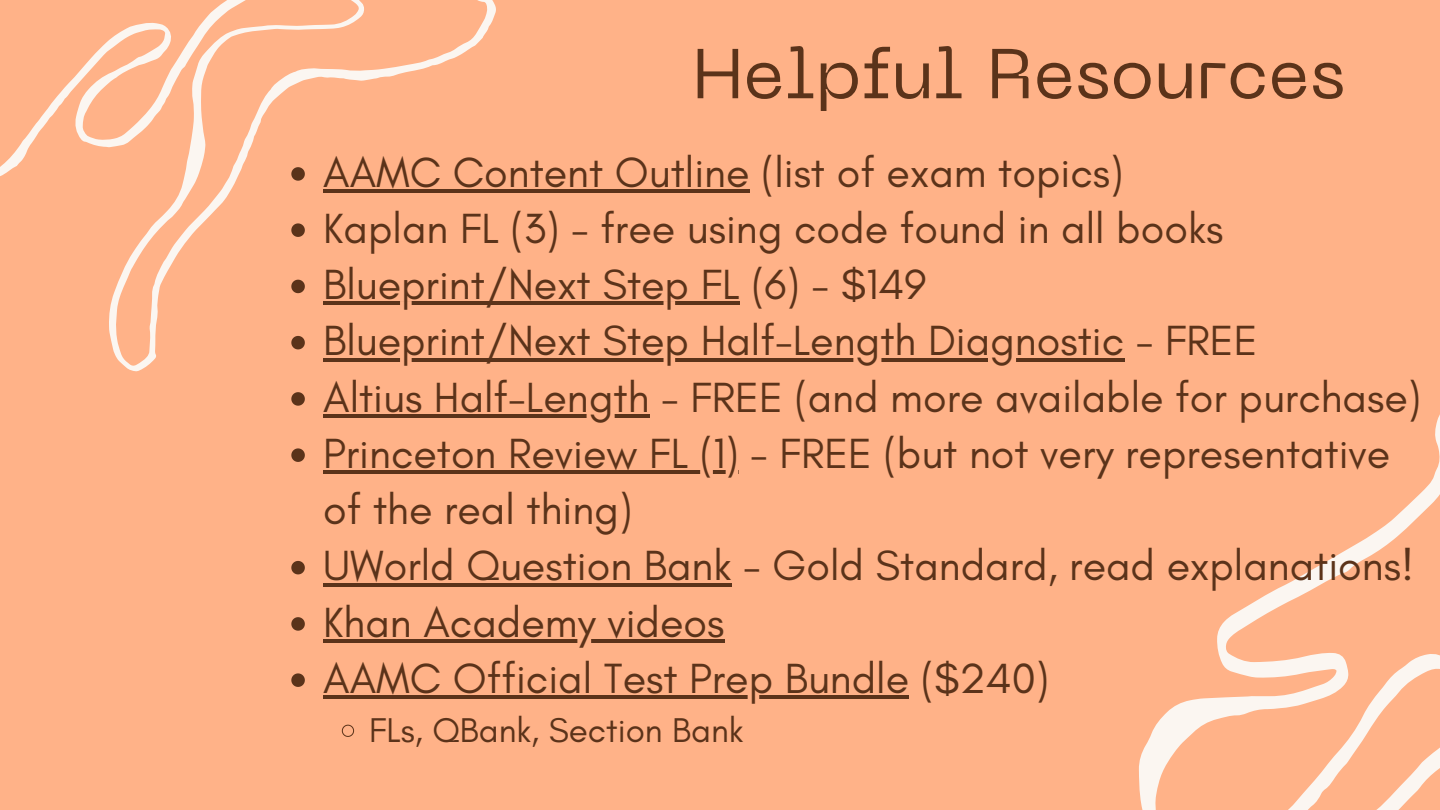
<style>
.page{position:relative;width:1440px;height:810px;background:#ffb288}
.page>*{position:absolute;margin:0;border:0;box-sizing:border-box;transform-origin:0 0}
.t1{font:70px "PP Neue Machina";color:#5b331a}
.t2{font:43px/56.2px "Glacial Indifference";color:#5b331a}
.t3{font:35px "Glacial Indifference";color:#5b331a}
</style>
<div class="page">
<svg style="left:0;top:0;width:496px;height:371px"></svg>
<svg style="left:1139px;top:414px;width:301px;height:396px"></svg>
<svg style="left:291px;top:167px;width:14px;height:14px"></svg>
<hr style="left:323px;top:189px;width:427px;height:4px;background:#5b331a">
<svg style="left:291px;top:223px;width:14px;height:14px"></svg>
<svg style="left:291px;top:280px;width:14px;height:13px"></svg>
<hr style="left:323px;top:301px;width:417px;height:4px;background:#5b331a">
<svg style="left:291px;top:336px;width:14px;height:13px"></svg>
<hr style="left:323px;top:358px;width:801px;height:3px;background:#5b331a">
<svg style="left:291px;top:392px;width:14px;height:14px"></svg>
<hr style="left:323px;top:414px;width:327px;height:4px;background:#5b331a">
<svg style="left:291px;top:448px;width:14px;height:14px"></svg>
<hr style="left:323px;top:470px;width:416px;height:4px;background:#5b331a">
<svg style="left:291px;top:561px;width:14px;height:13px"></svg>
<hr style="left:323px;top:583px;width:409px;height:3px;background:#5b331a">
<svg style="left:291px;top:617px;width:14px;height:14px"></svg>
<hr style="left:323px;top:639px;width:402px;height:4px;background:#5b331a">
<svg style="left:291px;top:673px;width:14px;height:14px"></svg>
<hr style="left:323px;top:695px;width:586px;height:4px;background:#5b331a">
<svg style="left:341px;top:724px;width:13px;height:13px"></svg>
<p class="t1" style="left:693px;top:47px;width:654px">Helpful Resources</p>
<p class="t2" style="left:323px;top:144px;width:802px">AAMC Content Outline (list of exam topics)</p>
<p class="t2" style="left:323px;top:200px;width:902px">Kaplan FL (3) - free using code found in all books</p>
<p class="t2" style="left:323px;top:256px;width:605px">Blueprint/Next Step FL (6) - $149</p>
<p class="t2" style="left:323px;top:312px;width:936px">Blueprint/Next Step Half-Length Diagnostic - FREE</p>
<p class="t2" style="left:323px;top:369px;width:1099px">Altius Half-Length - FREE (and more available for purchase)</p>
<p class="t2" style="left:323px;top:425px;width:1069px">Princeton Review FL (1) - FREE (but not very representative of the real thing)</p>
<p class="t2" style="left:323px;top:537px;width:1092px">UWorld Question Bank - Gold Standard, read explanations!</p>
<p class="t2" style="left:323px;top:594px;width:403px">Khan Academy videos</p>
<p class="t2" style="left:323px;top:650px;width:727px">AAMC Official Test Prep Bundle ($240)</p>
<p class="t3" style="left:369px;top:708px;width:376px">FLs, QBank, Section Bank</p>
</div>
